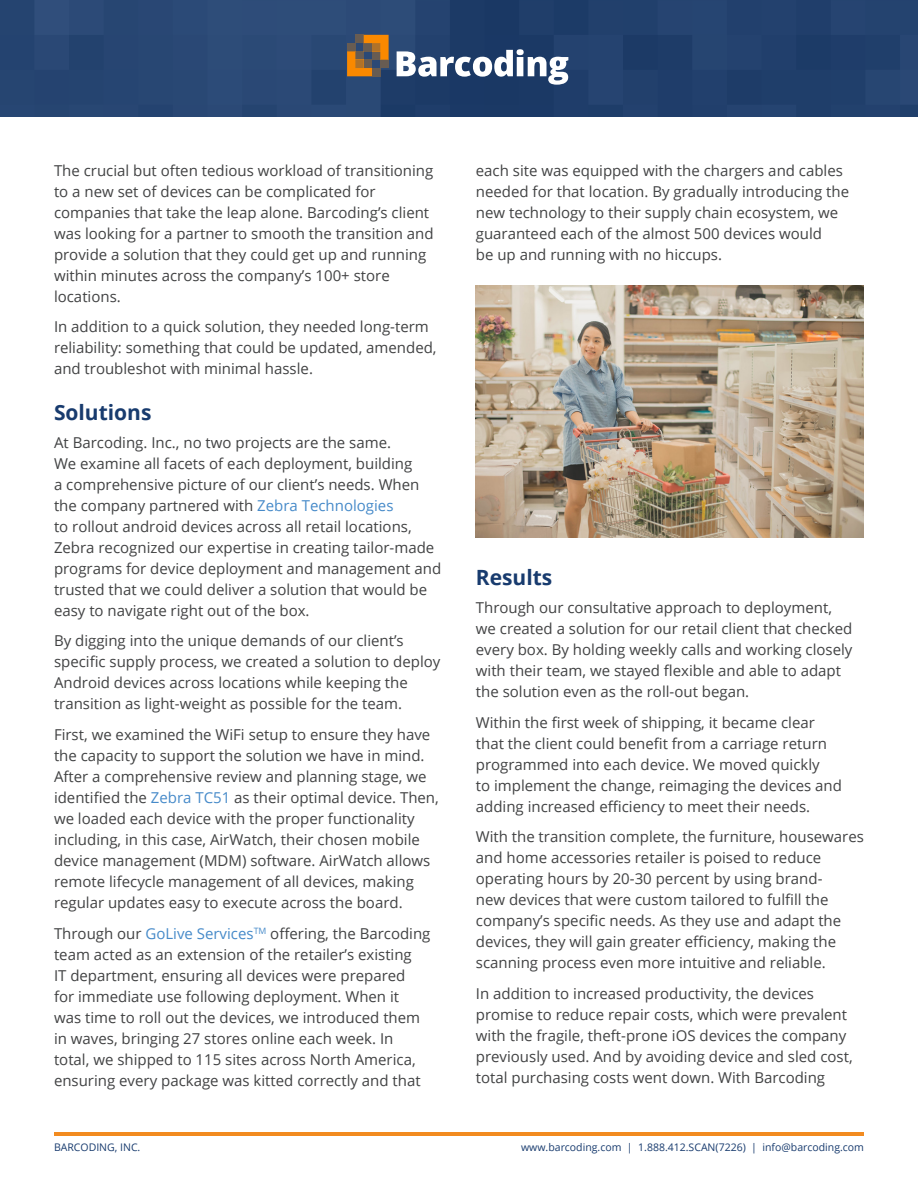
<style>
.page{position:relative;width:918px;height:1188px;background:#fff}
.page>*{position:absolute;margin:0;border:0;box-sizing:border-box;transform-origin:0 0}
.Paragraph_Style_1{font:700 21px "Open Sans";color:#183b6e}
.Bullets{font:700 21px "Open Sans";color:#183b6e}
.Bullets-2{font:15px/21px "Open Sans";color:#414243}
.Paragraph_Style_1-2{font:15px/21px "Open Sans";color:#414243}
.t1{font:10.5px "Open Sans";color:#183b6e}
.s1{color:#468ac9}
</style>
<div class="page">
<div style="left:0;top:0;width:918px;height:117px;background:#254370"></div>
<svg style="left:347px;top:35px;width:42px;height:41px"></svg>
<div style="left:380px;top:60px;width:9px;height:8px;background:#685c52"></div>
<svg style="left:397px;top:49px;width:171px;height:36px"></svg>
<hr style="left:54px;top:1132px;width:810px;height:4px;background:#f28b20">
<img style="left:476px;top:285px;width:388px;height:253px">
<p class="Paragraph_Style_1-2" style="left:54px;top:159px;width:381px">The crucial but often tedious workload of transitioning to a new set of devices can be complicated for companies that take the leap alone. Barcoding’s client was looking for a partner to smooth the transition and provide a solution that they could get up and running within minutes across the company’s 100+ store locations.</p>
<p class="Paragraph_Style_1-2" style="left:54px;top:316px;width:384px">In addition to a quick solution, they needed long-term reliability: something that could be updated, amended, and troubleshot with minimal hassle.</p>
<p class="Paragraph_Style_1" style="left:54px;top:397px;width:99px">Solutions</p>
<p class="Bullets-2" style="left:54px;top:431px;width:389px">At Barcoding. Inc., no two projects are the same.<br>We examine all facets of each deployment, building<br>a comprehensive picture of our client’s needs. When the company partnered with <span class="s1">Zebra Technologies<br></span>to rollout android devices across all retail locations, Zebra recognized our expertise in creating tailor-made programs for device deployment and management and trusted that we could deliver a solution that would be easy to navigate right out of the box.</p>
<p class="Bullets-2" style="left:54px;top:630px;width:388px">By digging into the unique demands of our client’s specific supply process, we created a solution to deploy Android devices across locations while keeping the transition as light-weight as possible for the team.</p>
<p class="Bullets-2" style="left:54px;top:724px;width:386px">First, we examined the WiFi setup to ensure they have the capacity to support the solution we have in mind.<br>After a comprehensive review and planning stage, we identified the <span class="s1">Zebra TC51</span> as their optimal device. Then, we loaded each device with the proper functionality including, in this case, AirWatch, their chosen mobile device management (MDM) software. AirWatch allows remote lifecycle management of all devices, making regular updates easy to execute across the board.</p>
<p class="Bullets-2" style="left:54px;top:923px;width:378px">Through our <span class="s1">GoLive Services</span><sup>TM</sup> offering, the Barcoding team acted as an extension of the retailer’s existing<br>IT department, ensuring all devices were prepared<br>for immediate use following deployment. When it<br>was time to roll out the devices, we introduced them in waves, bringing 27 stores online each week. In total, we shipped to 115 sites across North America, ensuring every package was kitted correctly and that</p>
<p class="Bullets-2" style="left:476px;top:159px;width:375px">each site was equipped with the chargers and cables needed for that location. By gradually introducing the new technology to their supply chain ecosystem, we guaranteed each of the almost 500 devices would<br>be up and running with no hiccups.</p>
<p class="Bullets" style="left:476px;top:563px;width:78px">Results</p>
<p class="Bullets-2" style="left:476px;top:597px;width:378px">Through our consultative approach to deployment, we created a solution for our retail client that checked every box. By holding weekly calls and working closely with their team, we stayed flexible and able to adapt the solution even as the roll-out began.</p>
<p class="Bullets-2" style="left:476px;top:711px;width:368px">Within the first week of shipping, it became clear that the client could benefit from a carriage return programmed into each device. We moved quickly<br>to implement the change, reimaging the devices and adding increased efficiency to meet their needs.</p>
<p class="Bullets-2" style="left:476px;top:826px;width:390px">With the transition complete, the furniture, housewares and home accessories retailer is poised to reduce operating hours by 20-30 percent by using brand-<br>new devices that were custom tailored to fulfill the company’s specific needs. As they use and adapt the devices, they will gain greater efficiency, making the scanning process even more intuitive and reliable.</p>
<p class="Bullets-2" style="left:476px;top:983px;width:378px">In addition to increased productivity, the devices promise to reduce repair costs, which were prevalent with the fragile, theft-prone iOS devices the company previously used. And by avoiding device and sled cost, total purchasing costs went down. With Barcoding</p>
<p class="t1" style="left:54px;top:1140px;width:88px">BARCODING, INC.</p>
<p class="t1" style="left:521px;top:1140px;width:344px">www.barcoding.com | 1.888.412.SCAN(7226) | info@barcoding.com</p>
</div>
